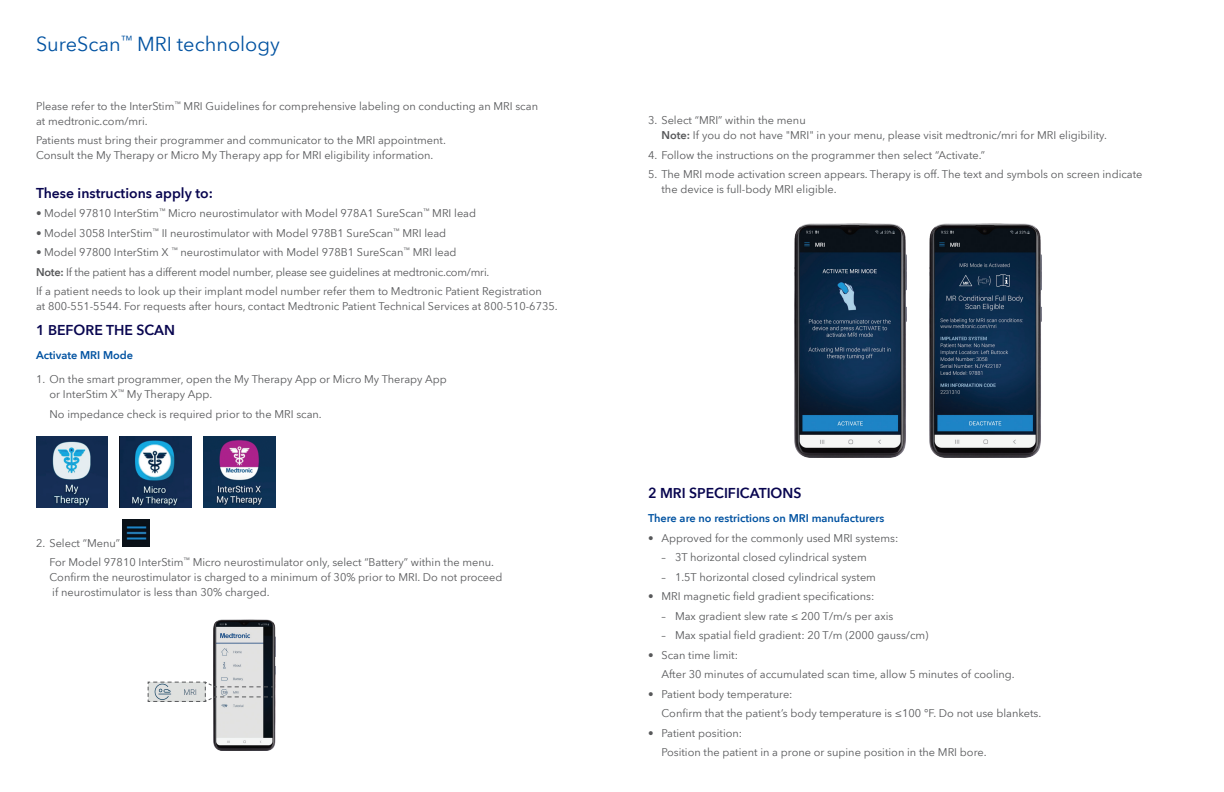
<style>
.page{position:relative;width:1224px;height:792px;background:#fff}
.page>*{position:absolute;margin:0;border:0;box-sizing:border-box;transform-origin:0 0}
.Subhead_3_large{font:20px "Avenir Next World";color:#0152a1}
.Subhead_2_medium{font:600 14px "Avenir Next World";color:#08054f}
.Body__Bullets1{font:11px/15px "Avenir Next World";color:#57585a}
.Body-use_130__leading{font:11px/15px "Avenir Next World";color:#57585a}
.Body-use_130__leading-2{font:11px "Avenir Next World";letter-spacing:-.02em;color:#57585a}
.Subhead_1_small{font:600 11px "Avenir Next World";color:#0152a1}
.s1{font-weight:600}
</style>
<div class="page">
<img style="left:123px;top:520px;width:27px;height:26px">
<img style="left:213px;top:620px;width:63px;height:130px">
<svg style="left:148px;top:682px;width:126px;height:20px;background:#bec1c3"></svg>
<img style="left:795px;top:224px;width:112px;height:233px">
<img style="left:929px;top:224px;width:112px;height:233px">
<img style="left:204px;top:436px;width:72px;height:72px">
<img style="left:120px;top:436px;width:72px;height:72px">
<img style="left:36px;top:436px;width:72px;height:72px">
<p class="Subhead_3_large" style="left:36px;top:28px;width:245px">SureScan<sup>™</sup> MRI technology</p>
<p class="Body-use_130__leading" style="left:36px;top:98px;width:504px">Please refer to the InterStim<sup>™</sup> MRI Guidelines for comprehensive labeling on conducting an MRI scan at medtronic.com/mri.</p>
<p class="Body-use_130__leading" style="left:36px;top:133px;width:411px">Patients must bring their programmer and communicator to the MRI appointment.<br>Consult the My Therapy or Micro My Therapy app for MRI eligibility information.</p>
<p class="Subhead_2_medium" style="left:36px;top:184px;width:178px">These instructions apply to:</p>
<p class="Body__Bullets1" style="left:36px;top:206px;width:442px">• Model 97810 InterStim<sup>™</sup> Micro neurostimulator with Model 978A1 SureScan<sup>™</sup> MRI lead</p>
<p class="Body__Bullets1" style="left:36px;top:225px;width:412px">• Model 3058 InterStim<sup>™</sup> II neurostimulator with Model 978B1 SureScan<sup>™</sup> MRI lead</p>
<p class="Body__Bullets1" style="left:36px;top:245px;width:422px">• Model 97800 InterStim X <sup>™</sup> neurostimulator with Model 978B1 SureScan<sup>™</sup> MRI lead</p>
<p class="Body-use_130__leading-2" style="left:36px;top:263px;width:455px"><span class="s1">Note:</span> If the patient has a different model number, please see guidelines at medtronic.com/mri.</p>
<p class="Body-use_130__leading" style="left:36px;top:284px;width:523px">If a patient needs to look up their implant model number refer them to Medtronic Patient Registration<br>at 800-551-5544. For requests after hours, contact Medtronic Patient Technical Services at 800-510-6735.</p>
<p class="Subhead_2_medium" style="left:36px;top:322px;width:140px">1 BEFORE THE SCAN</p>
<p class="Subhead_1_small" style="left:36px;top:349px;width:99px">Activate MRI Mode</p>
<p class="Body__Bullets1" style="left:50px;top:372px;width:399px;text-indent:-14px">1. On the smart programmer, open the My Therapy App or Micro My Therapy App or InterStim X<sup>™</sup> My Therapy App.</p>
<p class="Body__Bullets1" style="left:50px;top:406px;width:274px">No impedance check is required prior to the MRI scan.</p>
<p class="Body__Bullets1" style="left:36px;top:535px;width:86px">2. Select “Menu”</p>
<p class="Body__Bullets1" style="left:50px;top:555px;width:455px">For Model 97810 InterStim<sup>™</sup> Micro neurostimulator only, select “Battery” within the menu.<br>Confirm the neurostimulator is charged to a minimum of 30% prior to MRI. Do not proceed if neurostimulator is less than 30% charged.</p>
<p class="Body__Bullets1" style="left:662px;top:113px;width:447px;text-indent:-14px">3. Select “MRI” within the menu<br><span class="s1">Note:</span> If you do not have "MRI" in your menu, please visit medtronic/mri for MRI eligibility.</p>
<p class="Body__Bullets1" style="left:648px;top:148px;width:339px">4. Follow the instructions on the programmer then select “Activate.”</p>
<p class="Body__Bullets1" style="left:662px;top:167px;width:483px;text-indent:-14px">5. The MRI mode activation screen appears. Therapy is off. The text and symbols on screen indicate the device is full-body MRI eligible.</p>
<p class="Subhead_2_medium" style="left:648px;top:485px;width:155px">2 MRI SPECIFICATIONS</p>
<p class="Subhead_1_small" style="left:648px;top:512px;width:238px">There are no restrictions on MRI manufacturers</p>
<p class="Body__Bullets1" style="left:648px;top:530px;width:252px">• Approved for the commonly used MRI systems:</p>
<p class="Body__Bullets1" style="left:662px;top:550px;width:207px">– 3T horizontal closed cylindrical system</p>
<p class="Body__Bullets1" style="left:662px;top:569px;width:216px">– 1.5T horizontal closed cylindrical system</p>
<p class="Body__Bullets1" style="left:648px;top:589px;width:228px">• MRI magnetic field gradient specifications:</p>
<p class="Body__Bullets1" style="left:662px;top:608px;width:233px">– Max gradient slew rate ≤ 200 T/m/s per axis</p>
<p class="Body__Bullets1" style="left:662px;top:628px;width:269px">– Max spatial field gradient: 20 T/m (2000 gauss/cm)</p>
<p class="Body__Bullets1" style="left:648px;top:647px;width:91px">• Scan time limit:</p>
<p class="Body-use_130__leading" style="left:662px;top:667px;width:355px">After 30 minutes of accumulated scan time, allow 5 minutes of cooling.</p>
<p class="Body__Bullets1" style="left:648px;top:686px;width:146px">• Patient body temperature:</p>
<p class="Body-use_130__leading" style="left:662px;top:706px;width:381px">Confirm that the patient’s body temperature is ≤100 °F. Do not use blankets.</p>
<p class="Body__Bullets1" style="left:648px;top:725px;width:96px">• Patient position:</p>
<p class="Body-use_130__leading" style="left:662px;top:745px;width:327px">Position the patient in a prone or supine position in the MRI bore.</p>
</div>
